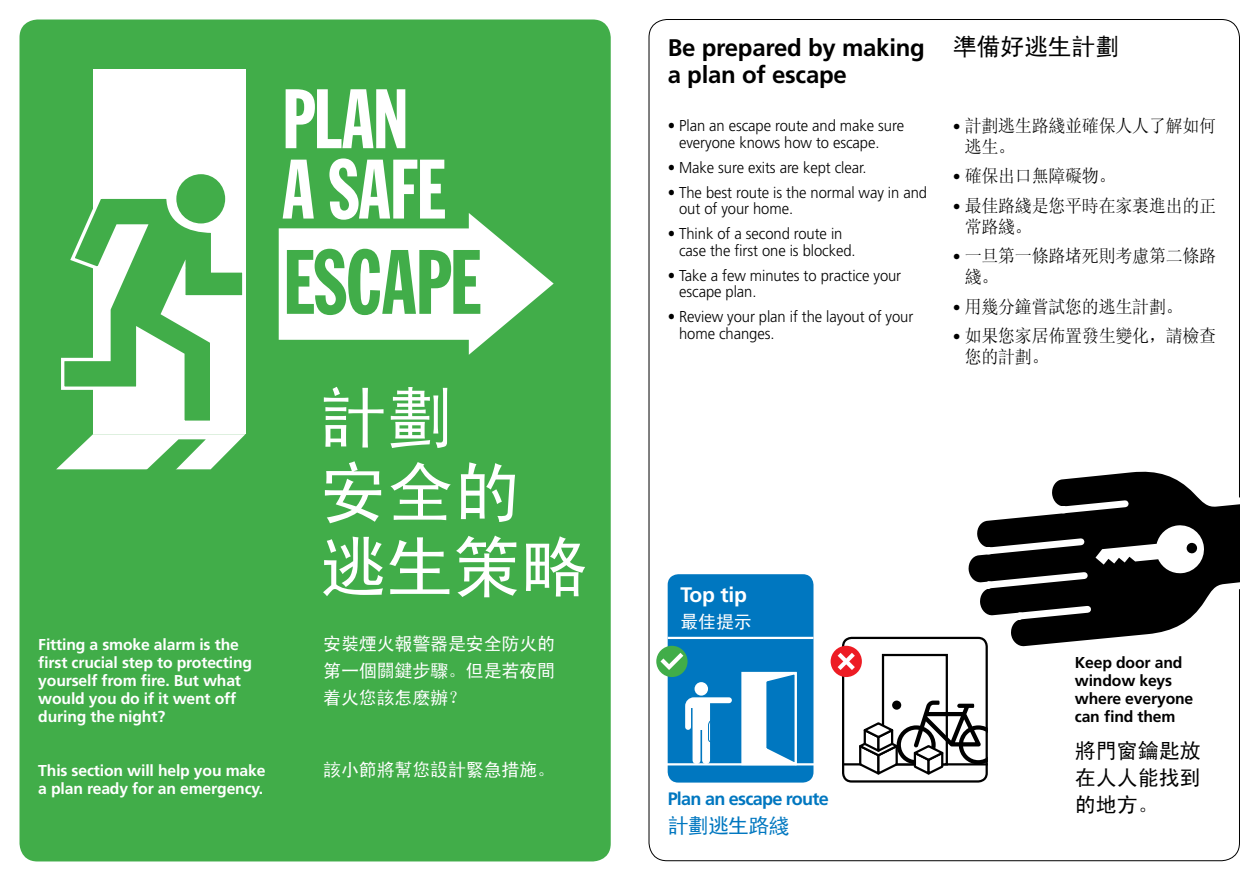
<style>
.page{position:relative;width:1259px;height:893px;background:#fff}
.page>*{position:absolute;margin:0;border:0;box-sizing:border-box;transform-origin:0 0}
.t1{font:89.7px "Franklin Gothic Std Extra Cond";letter-spacing:-.01em;color:#41ad49}
.t2{font:82.8px/70.3px "Franklin Gothic Std Extra Cond";letter-spacing:-.01em;color:#fff}
.t3{font:67.65px/74.6px "Sim Hei";letter-spacing:-.01em;color:#fff}
.t4{font:700 24px/27px "Frutiger";letter-spacing:-.01em;color:#000}
.t5{font:24px "Sim Hei";letter-spacing:-.01em;color:#000}
.t6{font:21px/27px "Sim Hei";color:#000;text-align:justify}
.t7{font:21px "Sim Hei";letter-spacing:-.04em;color:#0077c0}
.t8{font:700 21px "Frutiger";letter-spacing:-.01em;color:#fff}
.t9{font:18px/21px "Sim Sun";letter-spacing:-.01em;color:#000;scale:.94 1}
.t10{font:18px/27px "Sim Hei";letter-spacing:-.01em;color:#fff;text-align:justify}
.t11{font:700 18px "Frutiger";letter-spacing:-.04em;color:#0077c0}
.t12{font:300 15.75px/16.5px "Frutiger CE";letter-spacing:-.005em;color:#000;scale:.94 1}
.t13{font:700 15.75px/18px "Frutiger";letter-spacing:-.01em;color:#fff}
.t14{font:700 15.75px/18px "Frutiger";letter-spacing:-.01em;color:#000}
.s1{font-family:"Frutiger CE";font-weight:300;font-size:15.75px}
</style>
<div class="page">
<svg style="left:957px;top:195px;width:283px;height:463px"></svg>
<svg style="left:1057px;top:496px;width:75px;height:21px"></svg>
<svg style="left:1013px;top:602px;width:82px;height:21px"></svg>
<svg style="left:981px;top:524px;width:224px;height:68px"></svg>
<div style="left:1239px;top:493px;width:18px;height:98px;background:#fff"></div>
<div style="left:842px;top:637px;width:146px;height:146px;border:2px solid #000;border-radius:9px"></div>
<div style="left:830px;top:646px;width:32px;height:31px;background:#ed1c24;border-radius:50%"></div>
<svg style="left:837px;top:653px;width:18px;height:17px"></svg>
<div style="left:667px;top:574px;width:146px;height:209px;background:#0077c0;border-radius:11px"></div>
<hr style="left:667px;top:637px;width:146px;height:2px;background:#fff">
<hr style="left:842px;top:763px;width:146px;height:2px;background:#000">
<div style="left:882px;top:654px;width:66px;height:111px;border:2px solid #000"></div>
<svg style="left:855px;top:701px;width:133px;height:76px"></svg>
<div style="left:20px;top:20px;width:591px;height:841px;background:#41ad49;border-radius:18px"></div>
<div style="left:93px;top:70px;width:152px;height:364px;background:#fff"></div>
<svg style="left:61px;top:194px;width:185px;height:232px"></svg>
<div style="left:176px;top:174px;width:49px;height:49px;background:#41ad49;border-radius:50%"></div>
<svg style="left:56px;top:434px;width:189px;height:36px"></svg>
<svg style="left:279px;top:213px;width:274px;height:142px"></svg>
<div style="left:656px;top:646px;width:31px;height:31px;background:#41ad49;border-radius:50%"></div>
<svg style="left:660px;top:653px;width:23px;height:17px"></svg>
<div style="left:742px;top:673px;width:53px;height:91px;background:#fff"></div>
<div style="left:741px;top:672px;width:56px;height:93px;border:2px solid #fff"></div>
<svg style="left:763px;top:671px;width:35px;height:95px"></svg>
<svg style="left:685px;top:682px;width:47px;height:81px"></svg>
<hr style="left:664px;top:763px;width:158px;height:2px;background:#fff">
<h2 class="t2" style="left:282px;top:87px;width:165px">PlAN<br>A SAFE</h2>
<h1 class="t1" style="left:283px;top:234px;width:199px">ESCAPE</h1>
<p class="t13" style="left:38px;top:636px;width:215px">Fitting a smoke alarm is the first crucial step to protecting yourself from fire. But what would you do if it went off during the night?</p>
<p class="t13" style="left:38px;top:762px;width:229px">This section will help you make a plan ready for an emergency.</p>
<h3 class="t3" style="left:319px;top:380px;width:270px">計劃<br>安全的逃生策略</h3>
<p class="t10" style="left:323px;top:630px;width:233px">安裝煙火報警器是安全防火的第一個關鍵步驟。但是若夜間着火您該怎麽辦？</p>
<p class="t10" style="left:323px;top:756px;width:233px">該小節將幫您設計緊急措施。</p>
<h3 class="t4" style="left:668px;top:35px;width:259px">Be prepared by making a plan of escape</h3>
<p class="t12" style="left:679px;top:118px;width:241px;text-indent:-11px">• Plan an escape route and make sure everyone knows how to escape.</p>
<p class="t12" style="left:668px;top:159px;width:213px">• Make sure exits are kept clear.</p>
<p class="t12" style="left:679px;top:184px;width:265px;text-indent:-11px">• The best route is the normal way in and out of your home.</p>
<p class="t12" style="left:679px;top:226px;width:189px;text-indent:-11px">• Think of a second route in case the first one is blocked.</p>
<p class="t12" style="left:679px;top:267px;width:238px;text-indent:-11px">• Take a few minutes to practice your escape plan.</p>
<p class="t12" style="left:679px;top:309px;width:251px;text-indent:-11px">• Review your plan if the layout of your home changes.</p>
<h3 class="t5" style="left:952px;top:34px;width:168px">準備好逃生計劃</h3>
<p class="t9" style="left:964px;top:115px;width:269px;text-indent:-12px"><span class="s1">•</span> 計劃逃生路綫並確保人人了解如何逃生。</p>
<p class="t9" style="left:952px;top:166px;width:175px"><span class="s1">•</span> 確保出口無障礙物。</p>
<p class="t9" style="left:964px;top:195px;width:269px;text-indent:-12px"><span class="s1">•</span> 最佳路綫是您平時在家裏進出的正常路綫。</p>
<p class="t9" style="left:964px;top:246px;width:269px;text-indent:-12px"><span class="s1">•</span> 一旦第一條路堵死則考慮第二條路綫。</p>
<p class="t9" style="left:952px;top:296px;width:246px"><span class="s1">•</span> 用幾分鐘嘗試您的逃生計劃。</p>
<p class="t9" style="left:964px;top:326px;width:269px;text-indent:-12px"><span class="s1">•</span> 如果您家居佈置發生變化，請檢查您的計劃。</p>
<h3 class="t8" style="left:680px;top:582px;width:68px">Top tip</h3>
<p class="t10" style="left:680px;top:608px;width:73px">最佳提示</p>
<p class="t11" style="left:667px;top:788px;width:163px">Plan an escape route</p>
<h3 class="t7" style="left:667px;top:815px;width:123px">計劃逃生路綫</h3>
<p class="t14" style="left:1075px;top:654px;width:120px">Keep door and window keys where everyone can find them</p>
<h3 class="t6" style="left:1075px;top:737px;width:127px">將門窗鑰匙放在人人能找到的地方。</h3>
</div>
